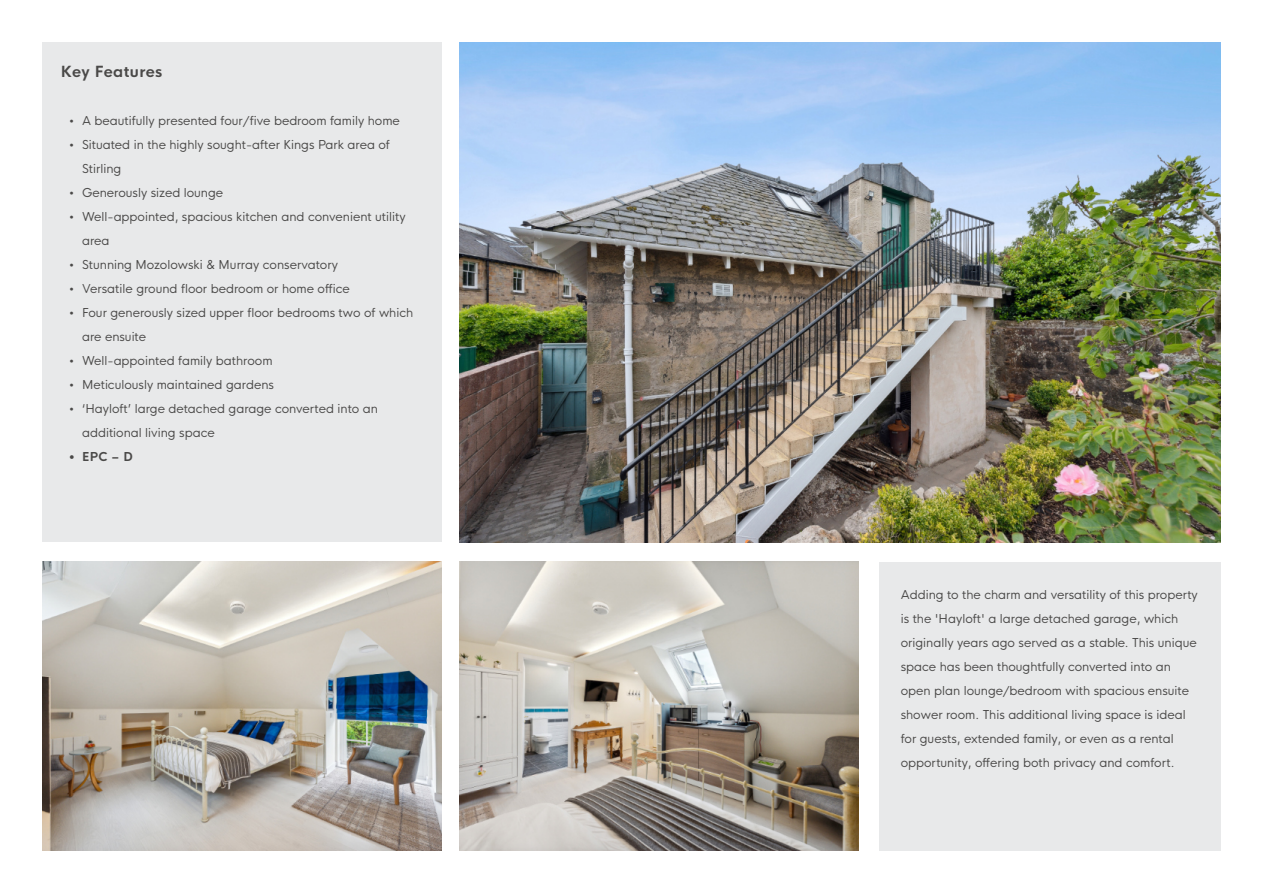
<style>
.page{position:relative;width:1263px;height:893px;background:#fff}
.page>*{position:absolute;margin:0;border:0;box-sizing:border-box;transform-origin:0 0}
.t1{font:15px "HK Nova Bold R";letter-spacing:.025em;color:#4a4948}
.t2{font:12px/24px "HK Nova Regular R";color:#4a4948}
.t3{font:12px "HK Nova Bold R";color:#4a4948}
</style>
<div class="page">
<div style="left:43px;top:43px;width:398px;height:499px;background:#e7e8e9"></div>
<div style="left:879px;top:562px;width:341px;height:288px;background:#e7e8e9"></div>
<img style="left:459px;top:43px;width:761px;height:499px">
<img style="left:459px;top:562px;width:399px;height:288px">
<img style="left:43px;top:562px;width:398px;height:288px">
<p class="t1" style="left:61px;top:66px;width:103px">Key Features</p>
<p class="t2" style="left:69px;top:110px;width:332px">• A beautifully presented four/five bedroom family home</p>
<p class="t2" style="left:82px;top:134px;width:309px;text-indent:-13px">• Situated in the highly sought-after Kings Park area of<br>Stirling</p>
<p class="t2" style="left:69px;top:182px;width:155px">• Generously sized lounge</p>
<p class="t2" style="left:82px;top:206px;width:325px;text-indent:-13px">• Well-appointed, spacious kitchen and convenient utility area</p>
<p class="t2" style="left:69px;top:254px;width:270px">• Stunning Mozolowski &amp; Murray conservatory</p>
<p class="t2" style="left:69px;top:278px;width:282px">• Versatile ground floor bedroom or home office</p>
<p class="t2" style="left:82px;top:302px;width:333px;text-indent:-13px">• Four generously sized upper floor bedrooms two of which are ensuite</p>
<p class="t2" style="left:69px;top:350px;width:205px">• Well-appointed family bathroom</p>
<p class="t2" style="left:69px;top:374px;width:206px">• Meticulously maintained gardens</p>
<p class="t2" style="left:82px;top:398px;width:297px;text-indent:-13px">• ‘Hayloft’ large detached garage converted into an additional living space</p>
<p class="t3" style="left:69px;top:452px;width:65px">• EPC–D</p>
<p class="t2" style="left:901px;top:584px;width:299px">Adding to the charm and versatility of this property is the 'Hayloft' a large detached garage, which originally years ago served as a stable. This unique space has been thoughtfully converted into an open plan lounge/bedroom with spacious ensuite shower room. This additional living space is ideal for guests, extended family, or even as a rental opportunity, offering both privacy and comfort.</p>
</div>
